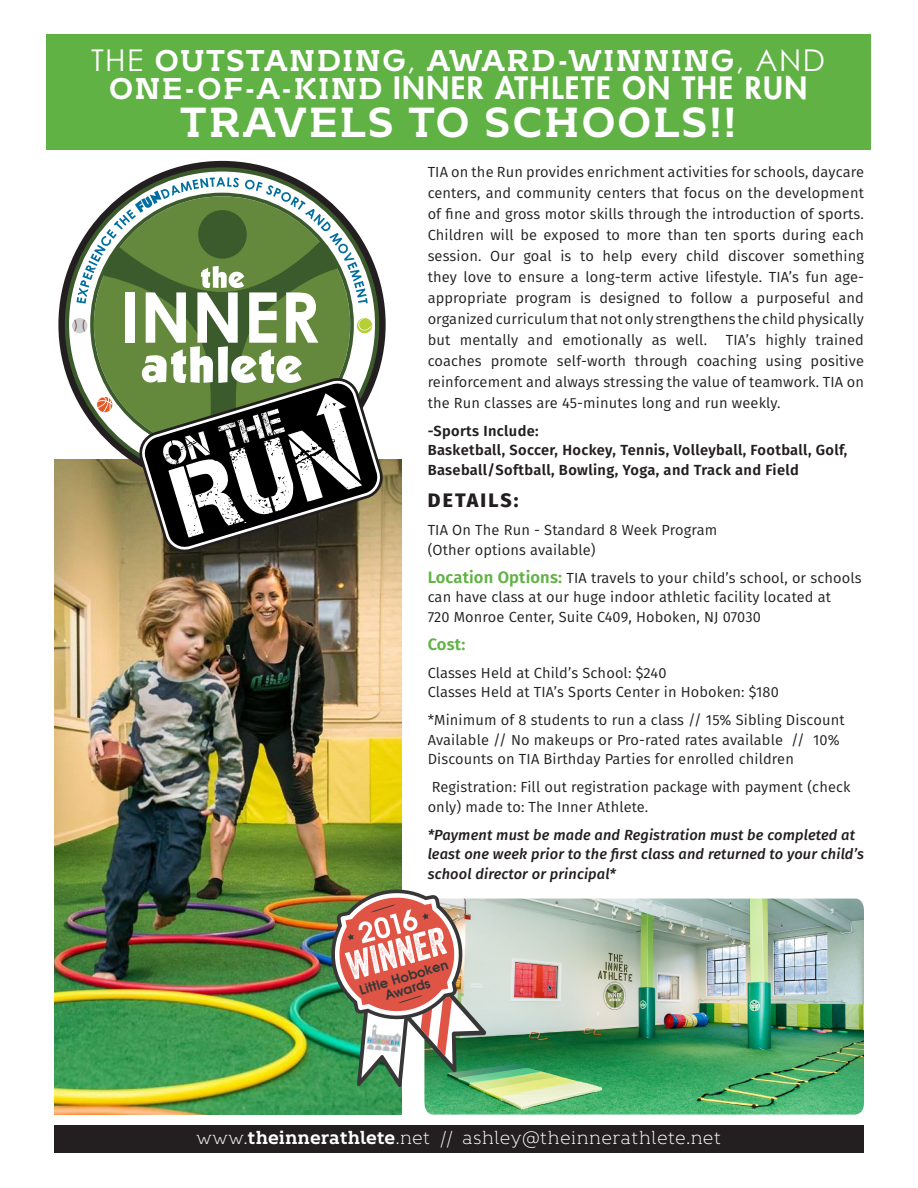
<style>
.page{position:relative;width:918px;height:1188px;background:#fff}
.page>*{position:absolute;margin:0;border:0;box-sizing:border-box;transform-origin:0 0}
.t1{font:700 42px "Kontrapunkt Bob";letter-spacing:.05em;color:#fff}
.t2{font:700 30px/28.5px "Kontrapunkt Bob";letter-spacing:.05em;color:#fff;text-align:center}
.Body{font:800 19.5px "Fira Sans";letter-spacing:.11em;color:#231f20}
.t3{font:300 18px "Kontrapunkt Bob";color:#fff}
.Body-2{font:600 16.5px "Fira Sans";color:#60b245}
.Body-3{font:14.7px/21px "Fira Sans";letter-spacing:.01em;color:#231f20}
.Body-4{font:italic 500 14.7px/19.5px "Fira Sans";letter-spacing:.01em;color:#231f20}
.Body-5{font:600 14.7px/19.5px "Fira Sans";letter-spacing:.025em;color:#231f20}
.t4{font:600 12.9px/12.6px "Avant Garde";color:#373737;text-align:center}
.s1{font-family:"Century Gothic";font-weight:400}
.s2{font-family:"Futura";font-weight:800}
.s3{font-weight:600;font-size:16.5px;color:#60b245}
.s4{font-weight:700}
</style>
<div class="page">
<img style="left:54px;top:459px;width:348px;height:656px">
<div style="left:54px;top:1125px;width:810px;height:27px;background:#231f20"></div>
<div style="left:46px;top:34px;width:824px;height:115px;background:#60b245"></div>
<svg style="left:58px;top:161px;width:328px;height:327px"></svg>
<div style="left:72px;top:318px;width:15px;height:15px;background:#ced1d2;border-radius:50%"></div>
<svg style="left:137px;top:376px;width:248px;height:179px"></svg>
<svg style="left:74px;top:177px;width:308px;height:375px"></svg>
<img style="left:424px;top:899px;width:440px;height:216px">
<img style="left:330px;top:888px;width:156px;height:199px">
<img style="left:366px;top:1022px;width:36px;height:30px">
<p class="t2" style="left:91px;top:46px;width:736px"><span class="s1">THE</span> OUTSTANDING<span class="s1">,</span> AWARD-WINNING<span class="s1">, AND<br></span>ONE-OF-A-KIND <span class="s2">INNER ATHLETE ON THE RUN</span></p>
<p class="t1" style="left:180px;top:98px;width:557px">TRAVELS TO SCHOOLS!!</p>
<p class="Body-3" style="left:428px;top:161px;width:438px;text-align:justify">TIA on the Run provides enrichment activities for schools, daycare centers, and community centers that focus on the development of fine and gross motor skills through the introduction of sports.<br>Children will be exposed to more than ten sports during each session. Our goal is to help every child discover something they love to ensure a long-term active lifestyle. TIA’s fun age&shy;appropriate program is designed to follow a purposeful and organized curriculum that not only strengthens the child physically but mentally and emotionally as well.</p>
<p class="Body-3" style="left:428px;top:329px;width:438px;text-align:justify;text-indent:298px">TIA’s highly trained coaches promote self-worth through coaching using positive reinforcement and always stressing the value of teamwork. TIA on the Run classes are 45-minutes long and run weekly.</p>
<p class="Body-5" style="left:428px;top:420px;width:421px">-Sports Include:<br>Basketball, Soccer, Hockey, Tennis, Volleyball, Football, Golf,<br>Baseball/Softball, Bowling, Yoga, and Track and Field</p>
<p class="Body" style="left:428px;top:483px;width:92px">DETAILS:</p>
<p class="Body-3" style="left:428px;top:520px;width:291px;line-height:19.5px">TIA On The Run - Standard 8 Week Program (Other options available)</p>
<p class="Body-3" style="left:428px;top:568px;width:436px;line-height:19.5px"><span class="s3">Location Options:</span> TIA travels to your child’s school, or schools can have class at our huge indoor athletic facility located at<br>720 Monroe Center, Suite C409, Hoboken, NJ 07030</p>
<p class="Body-2" style="left:428px;top:630px;width:39px">Cost:</p>
<p class="Body-3" style="left:428px;top:663px;width:353px;line-height:19.5px">Classes Held at Child’s School: $240<br>Classes Held at TIA’s Sports Center in Hoboken: $180</p>
<p class="Body-3" style="left:428px;top:710px;width:418px;line-height:19.5px">*Minimum of 8 students to run a class // 15% Sibling Discount<br>Available // No makeups or Pro-rated rates available // 10%<br>Discounts on TIA Birthday Parties for enrolled children</p>
<p class="Body-3" style="left:428px;top:777px;width:425px;line-height:19.5px">Registration: Fill out registration package with payment (check only) made to: The Inner Athlete.</p>
<p class="Body-4" style="left:428px;top:824px;width:438px">*Payment must be made and Registration must be completed at least one week prior to the first class and returned to your child’s school director or principal*</p>
<p class="t4" style="left:358px;top:984px;width:93px;rotate:-17deg">Little Hoboken<br>Awards</p>
<p class="t3" style="left:196px;top:1128px;width:527px">www.<span class="s4">theinnerathlete</span>.net // ashley@theinnerathlete.net</p>
</div>
